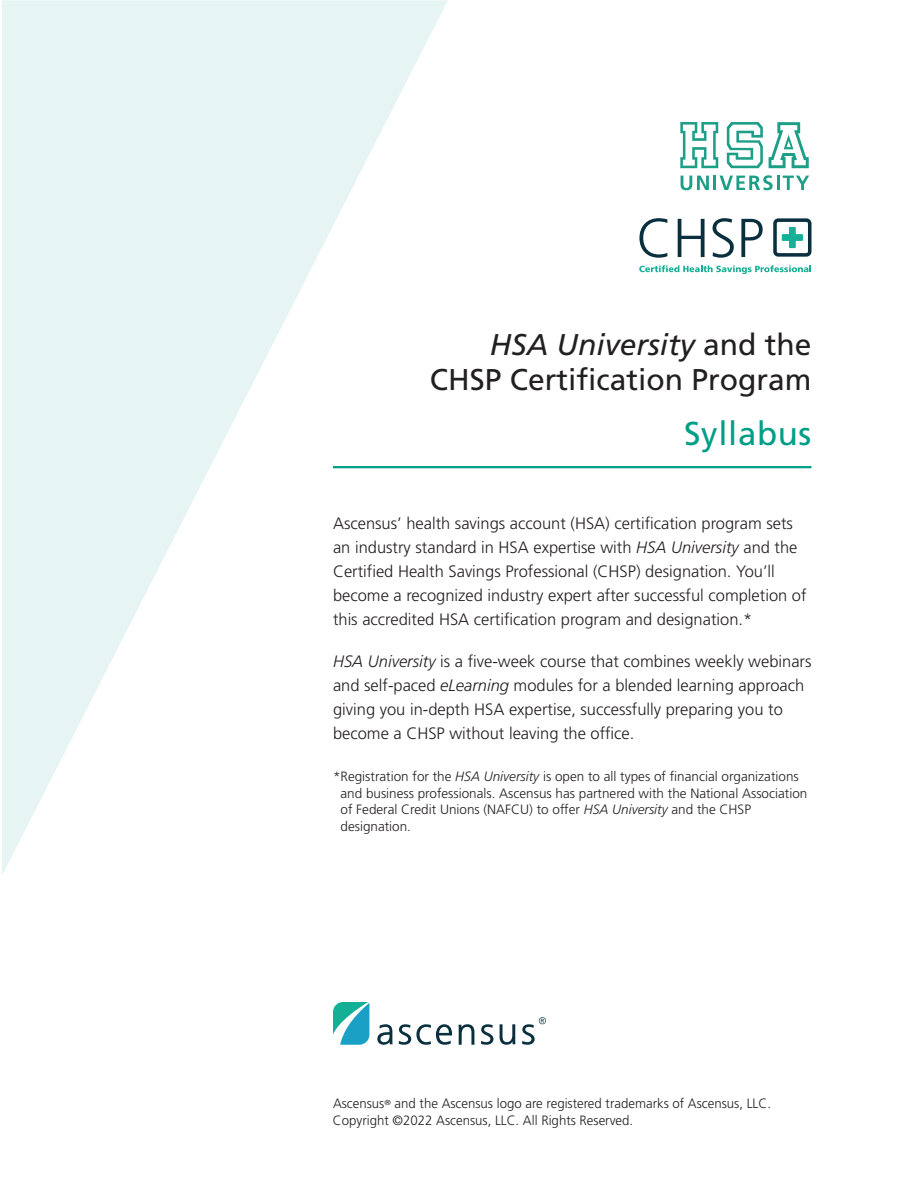
<style>
.page{position:relative;width:918px;height:1188px;background:#fff}
.page>*{position:absolute;margin:0;border:0;box-sizing:border-box;transform-origin:0 0}
.t1{font:33px "Frutiger LT Std";letter-spacing:.02em;color:#009e86}
.t2{font:30px/34.5px "Frutiger LT Std";color:#231f20;text-align:right}
.t3{font:300 16.5px/24px "Frutiger LT Std";color:#231f20}
.t4{font:300 13.5px/16.5px "Frutiger LT Std";color:#231f20}
.s1{font-style:italic}
</style>
<div class="page">
<svg style="left:2px;top:0;width:446px;height:875px"></svg>
<svg style="left:639px;top:218px;width:28px;height:40px"></svg>
<svg style="left:678px;top:219px;width:27px;height:38px"></svg>
<svg style="left:713px;top:218px;width:21px;height:40px"></svg>
<svg style="left:741px;top:219px;width:22px;height:38px"></svg>
<svg style="left:639px;top:265px;width:172px;height:9px"></svg>
<div style="left:773px;top:218px;width:39px;height:39px;border:4px solid #0a303f;border-radius:3px"></div>
<svg style="left:782px;top:227px;width:21px;height:21px"></svg>
<svg style="left:680px;top:122px;width:38px;height:46px"></svg>
<svg style="left:727px;top:122px;width:36px;height:46px"></svg>
<svg style="left:769px;top:122px;width:40px;height:46px"></svg>
<svg style="left:681px;top:176px;width:28px;height:14px"></svg>
<hr style="left:713px;top:176px;width:3px;height:14px;background:#1d9e86">
<svg style="left:720px;top:175px;width:53px;height:15px"></svg>
<hr style="left:777px;top:176px;width:3px;height:14px;background:#1d9e86">
<svg style="left:783px;top:176px;width:26px;height:14px"></svg>
<hr style="left:333px;top:466px;width:479px;height:2px;background:#009e86">
<svg style="left:377px;top:1024px;width:16px;height:21px"></svg>
<svg style="left:399px;top:1024px;width:53px;height:21px"></svg>
<svg style="left:459px;top:1024px;width:15px;height:21px"></svg>
<svg style="left:481px;top:1024px;width:12px;height:21px"></svg>
<svg style="left:500px;top:1024px;width:15px;height:21px"></svg>
<svg style="left:522px;top:1017px;width:24px;height:28px"></svg>
<svg style="left:333px;top:1002px;width:36px;height:43px"></svg>
<h2 class="t2" style="left:430px;top:327px;width:383px"><span class="s1">HSA University</span> and the<br>CHSP Certification Program</h2>
<h1 class="t1" style="left:684px;top:414px;width:129px">Syllabus</h1>
<p class="t3" style="left:333px;top:512px;width:475px">Ascensus’ health savings account (HSA) certification program sets an industry standard in HSA expertise with <span class="s1">HSA University</span> and the Certified Health Savings Professional (CHSP) designation. You’ll become a recognized industry expert after successful completion of this accredited HSA certification program and designation.*</p>
<p class="t3" style="left:333px;top:650px;width:480px"><span class="s1">HSA University</span> is a five-week course that combines weekly webinars and self-paced <span class="s1">eLearning</span> modules for a blended learning approach giving you in-depth HSA expertise, successfully preparing you to become a CHSP without leaving the office.</p>
<p class="t4" style="left:341px;top:768px;width:468px;text-indent:-8px">*Registration for the <span class="s1">HSA University</span> is open to all types of financial organizations and business professionals. Ascensus has partnered with the National Association of Federal Credit Unions (NAFCU) to offer <span class="s1">HSA University</span> and the CHSP designation.</p>
<p class="t4" style="left:333px;top:1095px;width:440px">Ascensus<sup>®</sup> and the Ascensus logo are registered trademarks of Ascensus, LLC.<br>Copyright ©2022 Ascensus, LLC. All Rights Reserved.</p>
</div>
